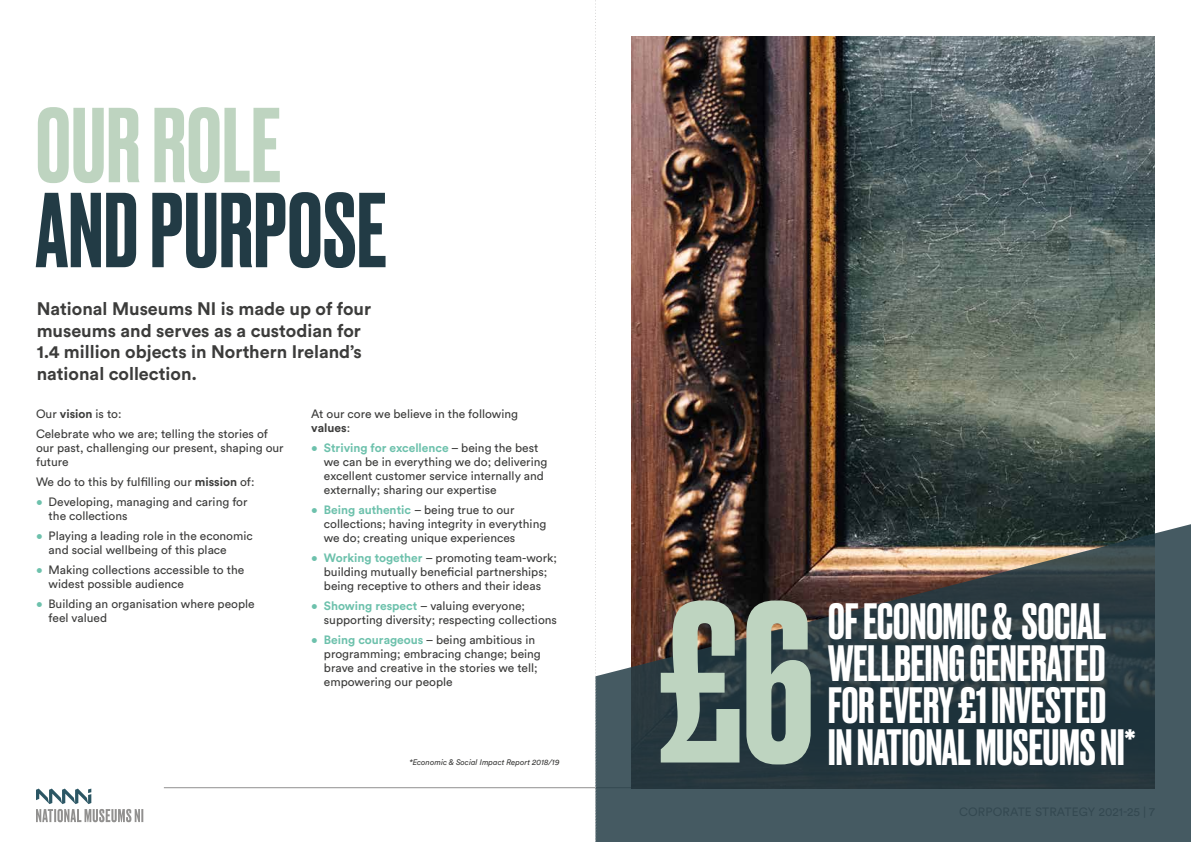
<style>
.page{position:relative;width:1191px;height:842px;background:#fff}
.page>*{position:absolute;margin:0;border:0;box-sizing:border-box;transform-origin:0 0}
.t1{font:500 215.7px "Druk";color:#bed4c0}
.t2{font:500 100px "Druk";letter-spacing:.01em;color:#223b45}
.t3{font:500 100px "Druk";letter-spacing:.01em;color:#bed4c0}
.t4{font:500 48px/42px "Druk";color:#fff}
.t5{font:700 18px/21.6px "Circular Std";color:#3c3c3b}
.t6{font:12px/14px "Circular Std";color:#3c3c3b}
.t7{font:italic 8px "Circular Std";color:#3c3c3b}
.s1{font-weight:700}
.s2{color:#6dc1ac}
.s3{font-weight:700;color:#6dc1ac}
</style>
<div class="page">
<svg style="left:36px;top:789px;width:107px;height:33px"></svg>
<hr style="left:164px;top:787px;width:991px;height:1px;background:#91908f">
<img style="left:631px;top:36px;width:524px;height:479px">
<svg style="left:597px;top:515px;width:594px;height:327px;background:#40494c"></svg>
<svg style="left:595px;top:0;width:2px;height:842px"></svg>
<h2 class="t3" style="left:36px;top:77px;width:246px">OUR ROLE</h2>
<h2 class="t2" style="left:36px;top:162px;width:352px">AND PURPOSE</h2>
<h3 class="t5" style="left:37px;top:298px;width:336px">National Museums NI is made up of four museums and serves as a custodian for 1.4 million objects in Northern Ireland’s national collection.</h3>
<p class="t6" style="left:36px;top:403px;width:233px;line-height:20px">Our <span class="s1">vision</span> is to:<br>Celebrate who we are; telling the stories of</p>
<p class="t6" style="left:36px;top:440px;width:249px">our past, challenging our present, shaping our future</p>
<p class="t6" style="left:36px;top:474px;width:220px">We do to this by fulfilling our <span class="s1">mission</span> of:</p>
<p class="t6" style="left:49px;top:494px;width:200px;text-indent:-13px"><span class="s2">•</span> Developing, managing and caring for the collections</p>
<p class="t6" style="left:49px;top:528px;width:206px;text-indent:-13px"><span class="s2">•</span> Playing a leading role in the economic and social wellbeing of this place</p>
<p class="t6" style="left:49px;top:562px;width:197px;text-indent:-13px"><span class="s2">•</span> Making collections accessible to the widest possible audience</p>
<p class="t6" style="left:49px;top:596px;width:208px;text-indent:-13px"><span class="s2">•</span> Building an organisation where people feel valued</p>
<p class="t6" style="left:311px;top:406px;width:208px">At our core we believe in the following <span class="s1">values</span>:</p>
<p class="t6" style="left:324px;top:440px;width:225px;text-indent:-13px"><span class="s2">•</span> <span class="s3">Striving for excellence</span> – being the best we can be in everything we do; delivering excellent customer service internally and externally; sharing our expertise</p>
<p class="t6" style="left:324px;top:502px;width:224px;text-indent:-13px"><span class="s2">•</span> <span class="s3">Being authentic</span> – being true to our collections; having integrity in everything we do; creating unique experiences</p>
<p class="t6" style="left:311px;top:550px;width:247px;text-align:center"><span class="s2">•</span> <span class="s3">Working together</span> – promoting team-work; building mutually beneficial partnerships; being receptive to others and their ideas</p>
<p class="t6" style="left:324px;top:598px;width:235px;text-indent:-13px"><span class="s2">•</span> <span class="s3">Showing respect</span> – valuing everyone; supporting diversity; respecting collections</p>
<p class="t6" style="left:324px;top:632px;width:218px;text-indent:-13px"><span class="s2">•</span> <span class="s3">Being courageous</span> – being ambitious in programming; embracing change; being brave and creative in the stories we tell; empowering our people</p>
<p class="t7" style="left:409px;top:757px;width:152px">*Economic &amp; Social Impact Report 2018/19</p>
<h1 class="t1" style="left:659px;top:535px;width:156px">£6</h1>
<h3 class="t4" style="left:828px;top:598px;width:309px">OF ECONOMIC &amp; SOCIAL<br>WELLBEING GENERATED<br>FOR EVERY £1 INVESTED<br>IN NATIONAL MUSEUMS NI*</h3>
</div>
